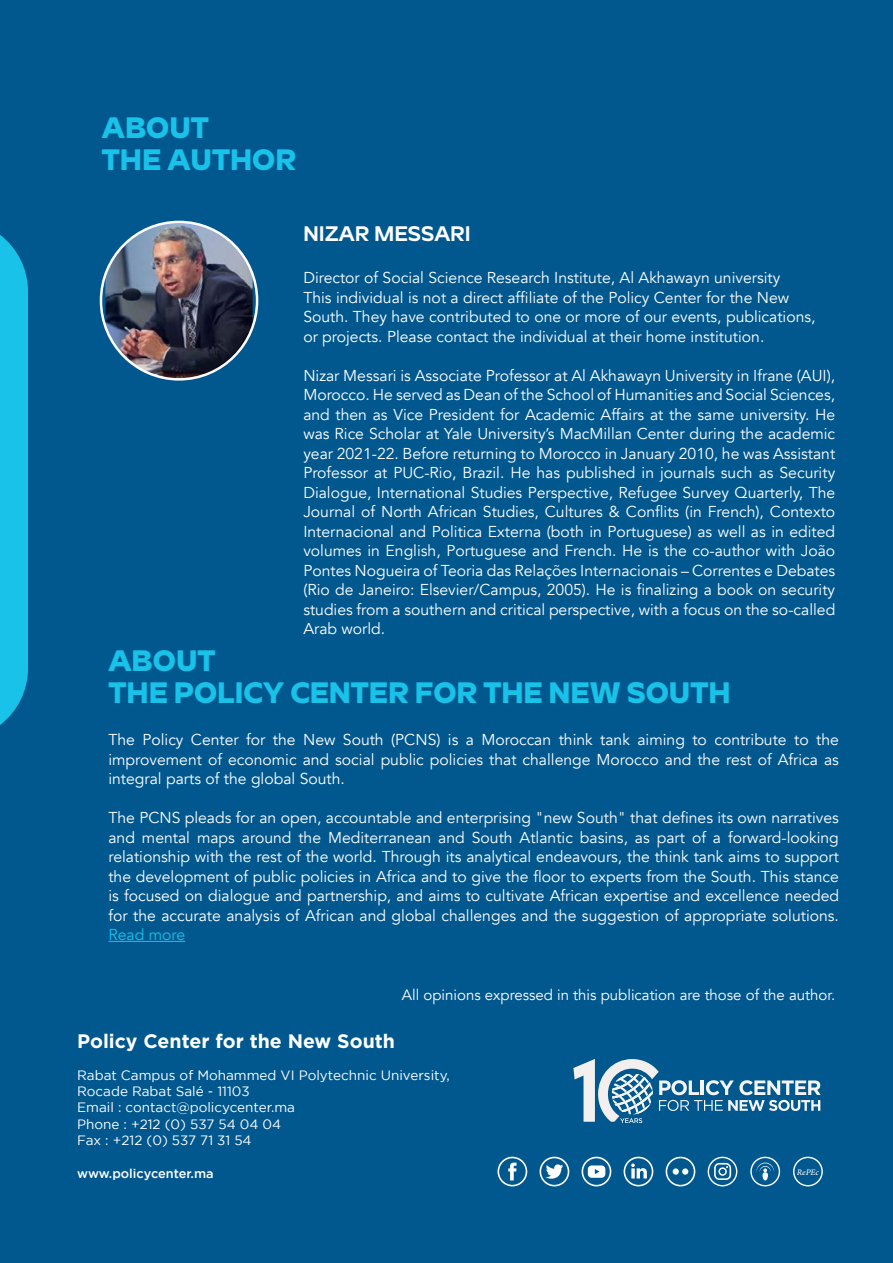
<style>
.page{position:relative;width:893px;height:1263px;background:#00588f}
.page>*{position:absolute;margin:0;border:0;box-sizing:border-box;transform-origin:0 0}
.t1{font:700 30px/31.8px "Roundo";color:#18c2e8}
.t2{font:600 21.45px "Roundo";color:#fff}
.t3{font:700 19.5px "Gotham";color:#fff}
.t4{font:15.75px/19.5px "Avenir";color:#fff;text-align:justify}
.t5{font:15.75px "Avenir";color:#18c2e8}
.t6{font:15px "Avenir";color:#fff}
.t7{font:13.5px/16.2px "Gotham";color:#fff}
.t8{font:500 12.75px "Gotham";color:#fff}
.t9{font:italic 12px "Adobe Arabic";color:#fff}
</style>
<div class="page">
<svg style="left:0;top:235px;width:28px;height:490px;background:#16bae1"></svg>
<svg style="left:497px;top:1157px;width:30px;height:29px"></svg>
<svg style="left:540px;top:1157px;width:29px;height:29px"></svg>
<svg style="left:582px;top:1157px;width:29px;height:29px"></svg>
<svg style="left:624px;top:1157px;width:29px;height:29px"></svg>
<svg style="left:666px;top:1157px;width:29px;height:29px"></svg>
<div style="left:682px;top:1168px;width:6px;height:7px;background:#fff;border-radius:50%"></div>
<div style="left:673px;top:1168px;width:6px;height:7px;background:#fff;border-radius:50%"></div>
<svg style="left:708px;top:1157px;width:29px;height:29px"></svg>
<svg style="left:750px;top:1157px;width:30px;height:29px"></svg>
<svg style="left:793px;top:1157px;width:30px;height:29px"></svg>
<img style="left:105px;top:222px;width:148px;height:156px">
<svg style="left:573px;top:1059px;width:248px;height:64px"></svg>
<hr style="left:108px;top:941px;width:77px;height:1px;background:#18c2e8">
<h1 class="t1" style="left:102px;top:112px;width:196px">ABOUT<br>THE AUTHOR</h1>
<h2 class="t2" style="left:303px;top:222px;width:169px">NIZAR MESSARI</h2>
<p class="t4" style="left:303px;top:268px;width:514px;text-align:left">Director of Social Science Research Institute, Al Akhawayn university<br>This individual is not a direct affiliate of the Policy Center for the New South. They have contributed to one or more of our events, publications, or projects. Please contact the individual at their home institution.</p>
<p class="t4" style="left:303px;top:366px;width:533px">Nizar Messari is Associate Professor at Al Akhawayn University in Ifrane (AUI), Morocco. He served as Dean of the School of Humanities and Social Sciences, and then as Vice President for Academic Affairs at the same university. He was Rice Scholar at Yale University’s MacMillan Center during the academic year 2021-22. Before returning to Morocco in January 2010, he was Assistant Professor at PUC-Rio, Brazil. He has published in journals such as Security Dialogue, International Studies Perspective, Refugee Survey Quarterly, The Journal of North African Studies, Cultures &amp; Conflits (in French), Contexto Internacional and Politica Externa (both in Portuguese) as well as in edited volumes in English, Portuguese and French. He is the co-author with João Pontes Nogueira of Teoria das Relações Internacionais – Correntes e Debates (Rio de Janeiro: Elsevier/Campus, 2005). He is finalizing a book on security studies from a southern and critical perspective, with a focus on the so-called Arab world.</p>
<h1 class="t1" style="left:108px;top:645px;width:624px">ABOUT<br>THE POLICY CENTER FOR THE NEW SOUTH</h1>
<p class="t4" style="left:108px;top:730px;width:732px">The Policy Center for the New South (PCNS) is a Moroccan think tank aiming to contribute to the improvement of economic and social public policies that challenge Morocco and the rest of Africa as integral parts of the global South.</p>
<p class="t4" style="left:108px;top:808px;width:732px">The PCNS pleads for an open, accountable and enterprising "new South" that defines its own narratives and mental maps around the Mediterranean and South Atlantic basins, as part of a forward-looking relationship with the rest of the world. Through its analytical endeavours, the think tank aims to support the development of public policies in Africa and to give the floor to experts from the South. This stance is focused on dialogue and partnership, and aims to cultivate African expertise and excellence needed for the accurate analysis of African and global challenges and the suggestion of appropriate solutions.</p>
<p class="t5" style="left:108px;top:925px;width:78px">Read more</p>
<p class="t6" style="left:402px;top:986px;width:435px">All opinions expressed in this publication are those of the author.</p>
<p class="t3" style="left:77px;top:1030px;width:319px">Policy Center for the New South</p>
<p class="t7" style="left:77px;top:1067px;width:374px">Rabat Campus of Mohammed VI Polytechnic University,<br>Rocade Rabat Salé - 11103<br>Email : contact@policycenter.ma<br>Phone : +212 (0) 537 54 04 04<br>Fax : +212 (0) 537 71 31 54</p>
<p class="t8" style="left:77px;top:1166px;width:138px">www.policycenter.ma</p>
<p class="t9" style="left:797px;top:1163px;width:23px">RePEc</p>
</div>
